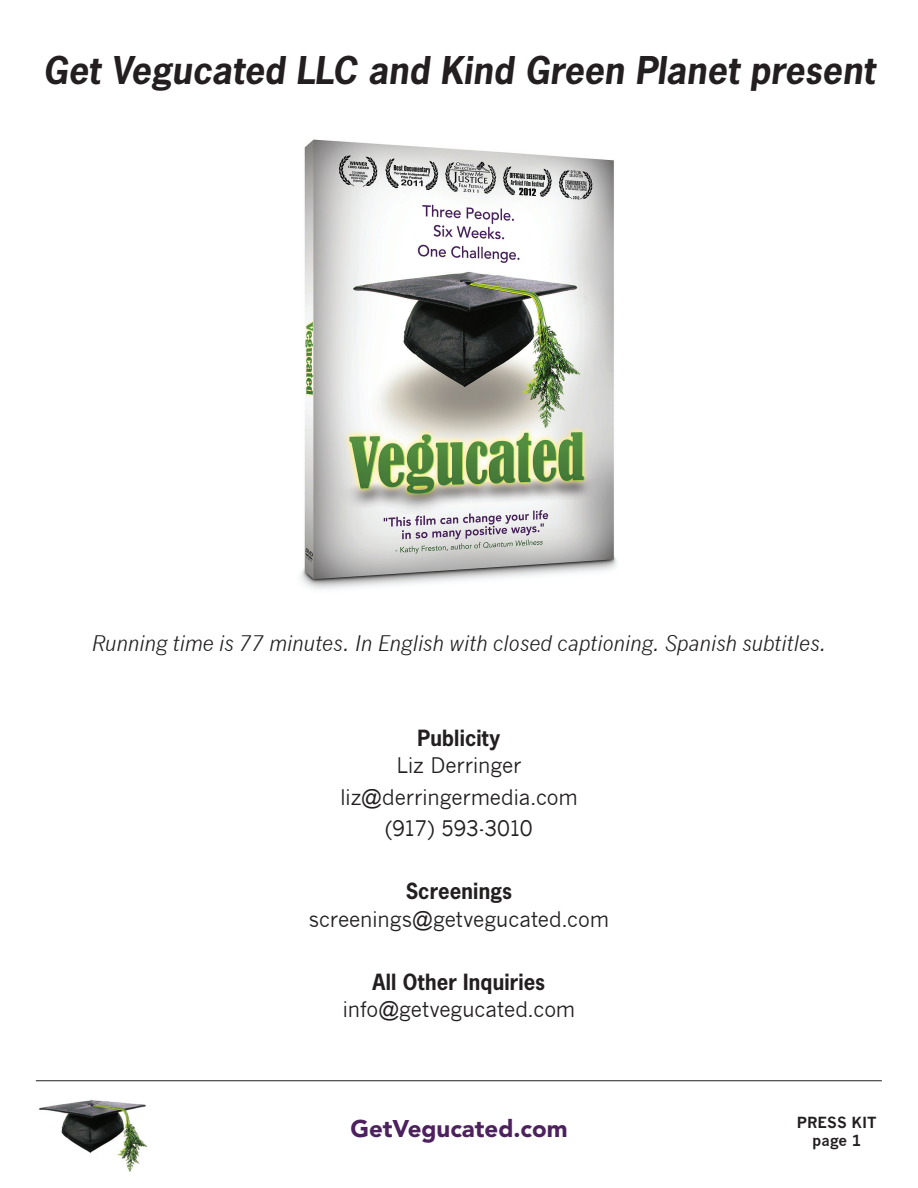
<style>
.page{position:relative;width:918px;height:1188px;background:#fff}
.page>*{position:absolute;margin:0;border:0;box-sizing:border-box;transform-origin:0 0}
.t1{font:italic 700 36px "News Gothic Std";letter-spacing:.005em;color:#231f20}
.t2{font:900 24px "Avenir";color:#4d215e}
.t3{font:21px/31.5px "News Gothic";letter-spacing:-.005em;color:#231f20;text-align:center}
.t4{font:italic 21px "News Gothic";letter-spacing:-.01em;color:#231f20}
.t5{font:700 21px "News Gothic Std";letter-spacing:.01em;color:#231f20}
.t6{font:700 15px "News Gothic";color:#231f20}
</style>
<div class="page">
<hr style="left:36px;top:1080px;width:846px;height:1px;background:#231f20">
<img style="left:38px;top:1100px;width:109px;height:72px">
<img style="left:300px;top:139px;width:317px;height:451px">
<h1 class="t1" style="left:43px;top:47px;width:833px">Get Vegucated LLC and Kind Green Planet present</h1>
<p class="t4" style="left:92px;top:631px;width:736px">Running time is 77 minutes. In English with closed captioning. Spanish subtitles.</p>
<p class="t5" style="left:418px;top:724px;width:84px">Publicity</p>
<p class="t3" style="left:340px;top:749px;width:239px">Liz Derringer liz@derringermedia.com (917) 593-3010</p>
<p class="t5" style="left:406px;top:877px;width:108px">Screenings</p>
<p class="t3" style="left:309px;top:903px;width:302px">screenings@getvegucated.com</p>
<p class="t5" style="left:373px;top:968px;width:174px">All Other Inquiries</p>
<p class="t3" style="left:343px;top:993px;width:234px">info@getvegucated.com</p>
<p class="t2" style="left:350px;top:1114px;width:219px">GetVegucated.com</p>
<p class="t6" style="left:797px;top:1114px;width:81px">PRESS KIT</p>
<p class="t6" style="left:812px;top:1132px;width:50px">page 1</p>
</div>
